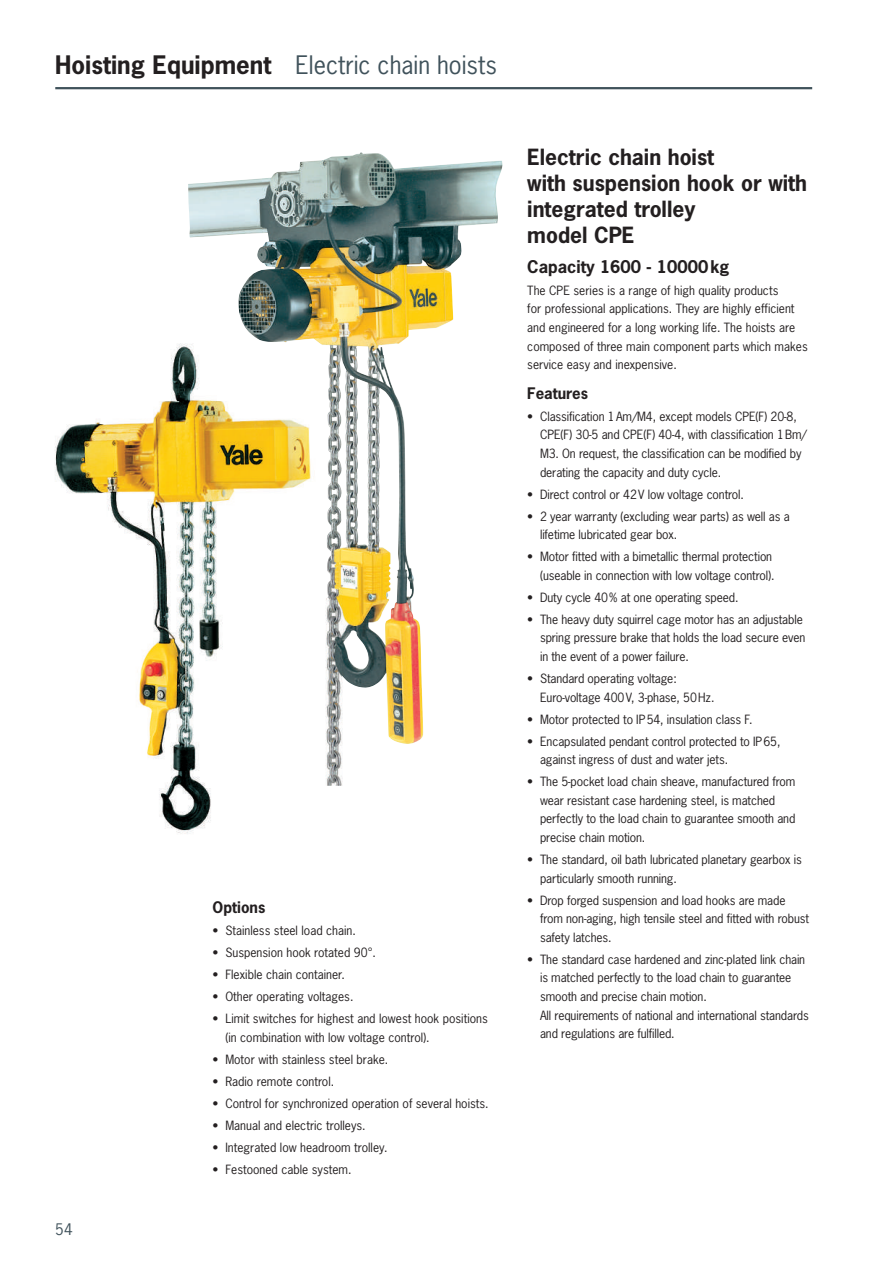
<style>
.page{position:relative;width:893px;height:1263px;background:#fff}
.page>*{position:absolute;margin:0;border:0;box-sizing:border-box;transform-origin:0 0}
.t1{font:24px "News Gothic LTCE";color:#40525b}
.t2{font:700 21px/26px "News Gothic LTCE";color:#231f20}
.t3{font:700 16.5px "News Gothic LTCE";color:#231f20}
.t4{font:700 15px "News Gothic LTCE";color:#231f20}
.t5{font:15px "News Gothic LTCE";color:#40525b}
.t6{font:12px/18.6px "News Gothic LTCE";letter-spacing:-.01em;color:#231f20}
.s1{font-weight:700;color:#231f20}
</style>
<div class="page">
<img style="left:55px;top:343px;width:156px;height:491px">
<img style="left:188px;top:153px;width:236px;height:633px">
<hr style="left:55px;top:87px;width:757px;height:2px;background:#40525b">
<h1 class="t1" style="left:55px;top:49px;width:443px"><span class="s1">Hoisting Equipment</span> Electric chain hoists</h1>
<p class="t5" style="left:55px;top:1219px;width:19px">54</p>
<p class="t4" style="left:213px;top:898px;width:54px">Options</p>
<p class="t6" style="left:213px;top:921px;width:145px">• Stainless steel load chain.</p>
<p class="t6" style="left:213px;top:943px;width:165px">• Suspension hook rotated 90°.</p>
<p class="t6" style="left:213px;top:965px;width:134px">• Flexible chain container.</p>
<p class="t6" style="left:213px;top:987px;width:142px">• Other operating voltages.</p>
<p class="t6" style="left:225px;top:1009px;width:264px;text-indent:-13px">• Limit switches for highest and lowest hook positions (in combination with low voltage control).</p>
<p class="t6" style="left:213px;top:1050px;width:177px">• Motor with stainless steel brake.</p>
<p class="t6" style="left:213px;top:1072px;width:123px">• Radio remote control.</p>
<p class="t6" style="left:213px;top:1094px;width:278px">• Control for synchronized operation of several hoists.</p>
<p class="t6" style="left:213px;top:1116px;width:155px">• Manual and electric trolleys.</p>
<p class="t6" style="left:213px;top:1138px;width:176px">• Integrated low headroom trolley.</p>
<p class="t6" style="left:213px;top:1160px;width:140px">• Festooned cable system.</p>
<h2 class="t2" style="left:527px;top:144px;width:281px">Electric chain hoist<br>with suspension hook or with integrated trolley<br>model CPE</h2>
<h3 class="t3" style="left:527px;top:256px;width:204px">Capacity 1600 - 10000kg</h3>
<p class="t6" style="left:527px;top:281px;width:282px">The CPE series is a range of high quality products<br>for professional applications. They are highly efficient and engineered for a long working life. The hoists are composed of three main component parts which makes service easy and inexpensive.</p>
<p class="t4" style="left:527px;top:383px;width:62px">Features</p>
<p class="t6" style="left:540px;top:407px;width:268px;text-indent:-13px">• Classification 1Am/M4, except models CPE(F) 20-8, CPE(F) 30-5 and CPE(F) 40-4, with classification 1Bm/ M3. On request, the classification can be modified by derating the capacity and duty cycle.</p>
<p class="t6" style="left:527px;top:485px;width:218px">• Direct control or 42V low voltage control.</p>
<p class="t6" style="left:540px;top:507px;width:251px;text-indent:-13px">• 2 year warranty (excluding wear parts) as well as a lifetime lubricated gear box.</p>
<p class="t6" style="left:527px;top:547px;width:249px;text-align:right">• Motor fitted with a bimetallic thermal protection (useable in connection with low voltage control).</p>
<p class="t6" style="left:527px;top:588px;width:213px">• Duty cycle 40% at one operating speed.</p>
<p class="t6" style="left:540px;top:610px;width:267px;text-indent:-13px">• The heavy duty squirrel cage motor has an adjustable spring pressure brake that holds the load secure even in the event of a power failure.</p>
<p class="t6" style="left:540px;top:669px;width:176px;text-indent:-13px">• Standard operating voltage:<br>Euro-voltage 400V, 3-phase, 50Hz.</p>
<p class="t6" style="left:527px;top:710px;width:227px">• Motor protected to IP54, insulation class F.</p>
<p class="t6" style="left:540px;top:732px;width:242px;text-indent:-13px">• Encapsulated pendant control protected to IP65, against ingress of dust and water jets.</p>
<p class="t6" style="left:540px;top:772px;width:257px;text-indent:-13px">• The 5-pocket load chain sheave, manufactured from wear resistant case hardening steel, is matched perfectly to the load chain to guarantee smooth and precise chain motion.</p>
<p class="t6" style="left:540px;top:850px;width:263px;text-indent:-13px">• The standard, oil bath lubricated planetary gearbox is particularly smooth running.</p>
<p class="t6" style="left:540px;top:891px;width:271px;text-indent:-13px">• Drop forged suspension and load hooks are made from non-aging, high tensile steel and fitted with robust safety latches.</p>
<p class="t6" style="left:540px;top:950px;width:270px;text-indent:-13px">• The standard case hardened and zinc-plated link chain is matched perfectly to the load chain to guarantee smooth and precise chain motion.<br>All requirements of national and international standards and regulations are fulfilled.</p>
</div>
